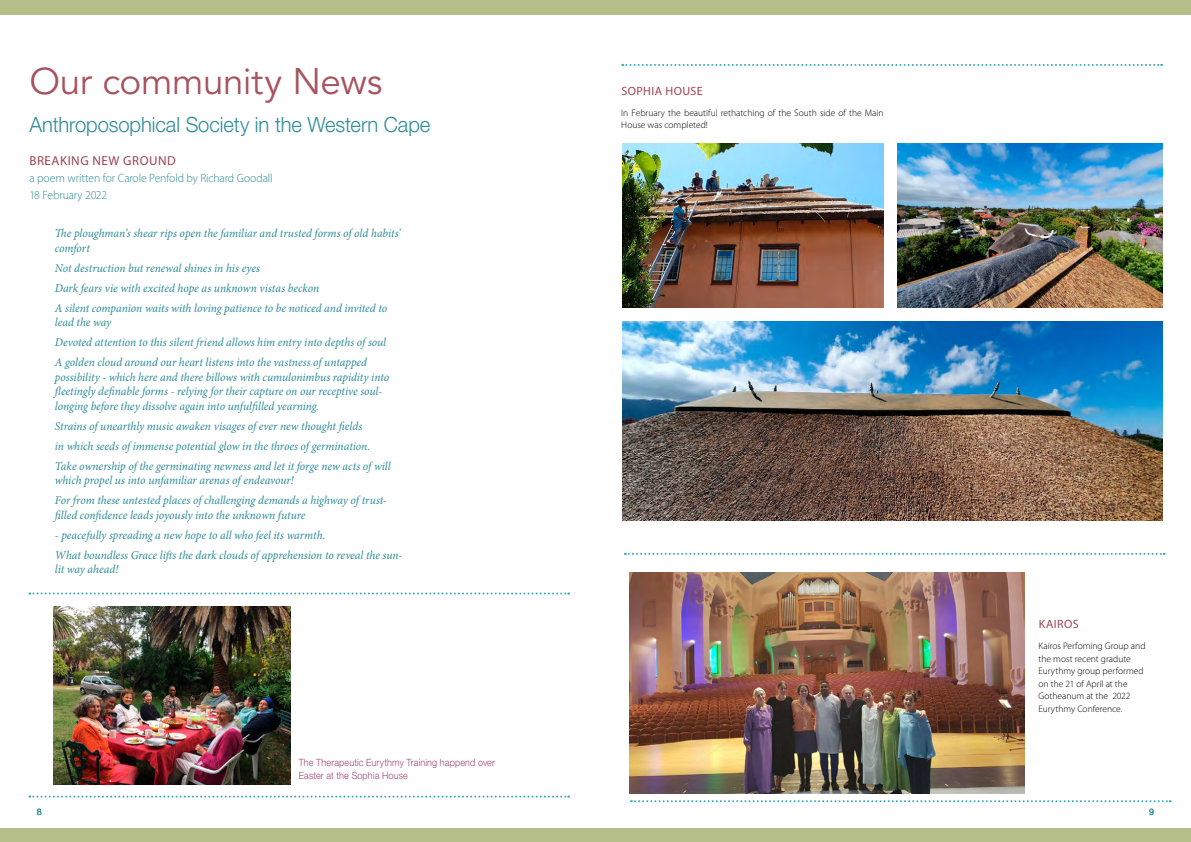
<style>
.page{position:relative;width:1191px;height:842px;background:#fff}
.page>*{position:absolute;margin:0;border:0;box-sizing:border-box;transform-origin:0 0}
.t1{font:36.8px "Avenir LT Std";letter-spacing:-.01em;color:#a7545f}
.t2{font:300 21px "Helvetica Neue LT Std";letter-spacing:-.005em;color:#2c8b97;scale:.96 1}
.t3{font:13px "Myriad Pro";letter-spacing:.04em;color:#9e4351}
.t4{font:italic 12px/20.1px "Minion Pro";letter-spacing:-.005em;color:#2c8b97;scale:.96 1}
.t5{font:300 12px/17px "Myriad Pro";letter-spacing:-.015em;color:#2c8b97}
.t6{font:12px "Myriad Pro";letter-spacing:.035em;color:#9e4351}
.t7{font:300 10px/13px "Helvetica Neue LT Std";letter-spacing:.015em;color:#a04571;scale:.9 1}
.t8{font:300 9.5px/12.5px "Myriad Pro";color:#000}
.t9{font:9px "Helvetica Neue LT Std";color:#2c8b97}
</style>
<div class="page">
<div style="left:0;top:828px;width:1191px;height:14px;background:#b5bd89"></div>
<svg style="left:625px;top:553px;width:539px;height:2px"></svg>
<svg style="left:631px;top:800px;width:539px;height:2px"></svg>
<div style="left:0;top:0;width:1191px;height:15px;background:#b5bd89"></div>
<img style="left:622px;top:144px;width:261px;height:164px">
<img style="left:622px;top:322px;width:540px;height:198px">
<img style="left:898px;top:144px;width:264px;height:164px">
<img style="left:630px;top:573px;width:394px;height:221px">
<svg style="left:622px;top:64px;width:540px;height:2px"></svg>
<svg style="left:29px;top:796px;width:540px;height:2px"></svg>
<svg style="left:29px;top:592px;width:540px;height:2px"></svg>
<img style="left:54px;top:607px;width:237px;height:177px">
<h1 class="t1" style="left:29px;top:60px;width:355px">Our community News</h1>
<h2 class="t2" style="left:29px;top:112px;width:419px">Anthroposophical Society in the Western Cape</h2>
<p class="t3" style="left:29px;top:153px;width:148px">BREAKING NEW GROUND</p>
<p class="t5" style="left:29px;top:169px;width:245px">a poem written for Carole Penfold by Richard Goodall<br>18 February 2022</p>
<p class="t4" style="left:55px;top:226px;width:362px;line-height:14.4px">The ploughman’s shear rips open the familiar and trusted forms of old habits’ comfort</p>
<p class="t4" style="left:55px;top:258px;width:348px">Not destruction but renewal shines in his eyes<br>Dark fears vie with excited hope as unknown vistas beckon<br>A silent companion waits with loving patience to be noticed and invited to</p>
<p class="t4" style="left:55px;top:312px;width:346px">lead the way<br>Devoted attention to this silent friend allows him entry into depths of soul<br>A golden cloud around our heart listens into the vastness of untapped</p>
<p class="t4" style="left:55px;top:370px;width:350px;line-height:14.4px">possibility - which here and there billows with cumulonimbus rapidity into fleetingly definable forms - relying for their capture on our receptive soul&shy;longing before they dissolve again into unfulfilled yearning.</p>
<p class="t4" style="left:55px;top:416px;width:351px">Strains of unearthly music awaken visages of ever new thought fields<br>in which seeds of immense potential glow in the throes of germination.<br>Take ownership of the germinating newness and let it forge new acts of will</p>
<p class="t4" style="left:55px;top:470px;width:347px">which propel us into unfamiliar arenas of endeavour!<br>For from these untested places of challenging demands a highway of trust-</p>
<p class="t4" style="left:55px;top:505px;width:263px">filled confidence leads joyously into the unknown future</p>
<p class="t4" style="left:55px;top:525px;width:363px">- peacefully spreading a new hope to all who feel its warmth.<br>What boundless Grace lifts the dark clouds of apprehension to reveal the sun-</p>
<p class="t4" style="left:55px;top:559px;width:68px">lit way ahead!</p>
<p class="t7" style="left:299px;top:756px;width:219px">The Therapeutic Eurythmy Training happend over<br>Easter at the Sophia House</p>
<p class="t6" style="left:621px;top:83px;width:83px">SOPHIA HOUSE</p>
<p class="t8" style="left:621px;top:106px;width:264px">In February the beautiful rethatching of the South side of the Main<br>House was completed!</p>
<p class="t6" style="left:1038px;top:617px;width:41px">KAIROS</p>
<p class="t8" style="left:1038px;top:640px;width:108px">Kairos Perfoming Group and the most recent gradute<br>Eurythmy group performed on the 21 of April at the<br>Gotheanum at the 2022<br>Eurythmy Conference.</p>
<p class="t9" style="left:37px;top:806px;width:7px">8</p>
<p class="t9" style="left:1149px;top:807px;width:7px">9</p>
</div>
